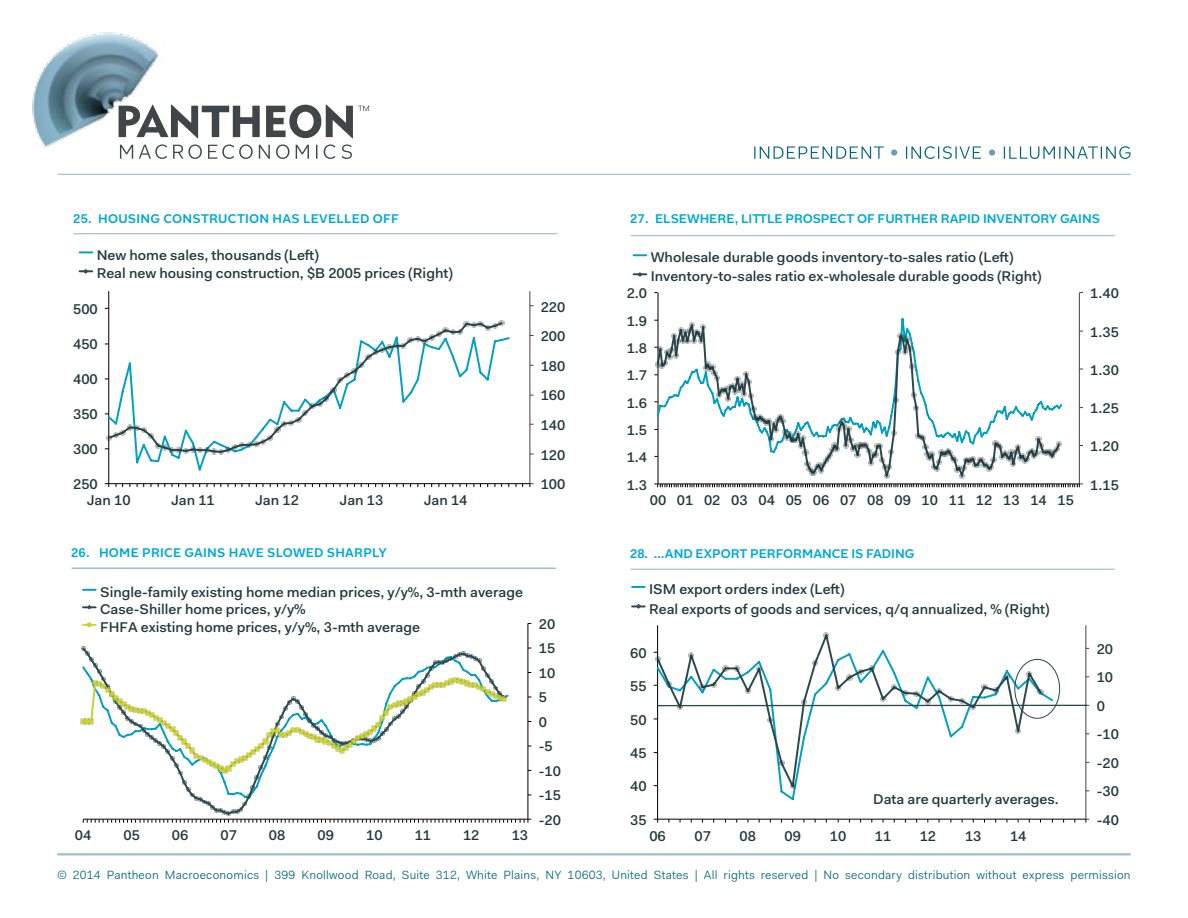
<style>
.page{position:relative;width:1188px;height:918px;background:#fff}
.page>*{position:absolute;margin:0;border:0;box-sizing:border-box;transform-origin:0 0}
.t1{font:500 14.25px/17.5px "Fakt Pro";color:#22383b}
.t2{font:500 14.1px/19px "Fakt Pro";color:#22383b}
.t3{font:600 12.75px "Fakt Pro";color:#00a9d5}
.t4{font:600 12.75px "Fakt Pro";letter-spacing:.02em;color:#00a9d5}
.t5{font:12px "Fakt Pro Blond";letter-spacing:.02em;color:#00667d}
</style>
<div class="page">
<hr style="left:57px;top:174px;width:1074px;height:1px;background:#9bbfcd">
<hr style="left:57px;top:853px;width:1074px;height:2px;background:#9bbfcd">
<svg style="left:1004px;top:146px;width:127px;height:13px"></svg>
<div style="left:989px;top:149px;width:6px;height:7px;background:#63a0b3;border-radius:50%"></div>
<svg style="left:906px;top:146px;width:75px;height:13px"></svg>
<div style="left:891px;top:149px;width:6px;height:7px;background:#63a0b3;border-radius:50%"></div>
<svg style="left:754px;top:146px;width:130px;height:13px"></svg>
<img style="left:32px;top:32px;width:166px;height:117px">
<svg style="left:120px;top:144px;width:232px;height:15px"></svg>
<svg style="left:119px;top:105px;width:250px;height:33px"></svg>
<hr style="left:530px;top:291px;width:1px;height:193px;background:#424242">
<hr style="left:108px;top:291px;width:1px;height:193px;background:#000">
<hr style="left:109px;top:483px;width:421px;height:1px;background:#000">
<svg style="left:418px;top:484px;width:7px;height:3px"></svg>
<svg style="left:474px;top:484px;width:7px;height:3px"></svg>
<svg style="left:108px;top:337px;width:402px;height:135px"></svg>
<svg style="left:105px;top:321px;width:399px;height:134px"></svg>
<svg style="left:80px;top:251px;width:12px;height:2px"></svg>
<svg style="left:80px;top:269px;width:12px;height:5px"></svg>
<hr style="left:73px;top:233px;width:484px;height:1px;background:#9bbfcd">
<hr style="left:631px;top:235px;width:484px;height:1px;background:#9bbfcd">
<hr style="left:631px;top:569px;width:484px;height:1px;background:#9bbfcd">
<hr style="left:1079px;top:293px;width:1px;height:191px;background:#424242">
<hr style="left:658px;top:293px;width:1px;height:191px;background:#000">
<svg style="left:654px;top:484px;width:429px;height:3px"></svg>
<svg style="left:654px;top:320px;width:408px;height:158px"></svg>
<svg style="left:634px;top:254px;width:12px;height:2px"></svg>
<svg style="left:634px;top:272px;width:12px;height:5px"></svg>
<hr style="left:1086px;top:625px;width:1px;height:194px;background:#424242">
<hr style="left:657px;top:625px;width:1px;height:194px;background:#000">
<hr style="left:658px;top:819px;width:428px;height:1px;background:#000">
<svg style="left:657px;top:633px;width:386px;height:156px"></svg>
<svg style="left:654px;top:652px;width:6px;height:9px"></svg>
<svg style="left:666px;top:681px;width:5px;height:6px"></svg>
<svg style="left:677px;top:706px;width:6px;height:4px"></svg>
<svg style="left:689px;top:653px;width:5px;height:5px"></svg>
<svg style="left:700px;top:685px;width:5px;height:5px"></svg>
<svg style="left:711px;top:682px;width:5px;height:5px"></svg>
<svg style="left:723px;top:666px;width:5px;height:5px"></svg>
<svg style="left:734px;top:666px;width:5px;height:5px"></svg>
<svg style="left:745px;top:689px;width:6px;height:5px"></svg>
<svg style="left:756px;top:666px;width:6px;height:6px"></svg>
<svg style="left:768px;top:718px;width:5px;height:5px"></svg>
<svg style="left:779px;top:760px;width:5px;height:6px"></svg>
<svg style="left:790px;top:784px;width:5px;height:5px"></svg>
<svg style="left:801px;top:700px;width:6px;height:5px"></svg>
<svg style="left:813px;top:661px;width:5px;height:5px"></svg>
<svg style="left:824px;top:633px;width:5px;height:5px"></svg>
<svg style="left:836px;top:685px;width:5px;height:5px"></svg>
<svg style="left:847px;top:675px;width:5px;height:5px"></svg>
<svg style="left:858px;top:669px;width:5px;height:5px"></svg>
<svg style="left:869px;top:666px;width:5px;height:5px"></svg>
<svg style="left:880px;top:696px;width:6px;height:5px"></svg>
<svg style="left:892px;top:685px;width:5px;height:5px"></svg>
<svg style="left:903px;top:690px;width:5px;height:6px"></svg>
<svg style="left:914px;top:691px;width:5px;height:5px"></svg>
<svg style="left:925px;top:699px;width:5px;height:5px"></svg>
<svg style="left:936px;top:689px;width:6px;height:5px"></svg>
<svg style="left:948px;top:696px;width:17px;height:7px"></svg>
<svg style="left:971px;top:706px;width:5px;height:4px"></svg>
<svg style="left:982px;top:685px;width:5px;height:5px"></svg>
<svg style="left:993px;top:688px;width:5px;height:5px"></svg>
<svg style="left:1004px;top:674px;width:6px;height:5px"></svg>
<svg style="left:1015px;top:729px;width:6px;height:5px"></svg>
<svg style="left:1027px;top:671px;width:5px;height:5px"></svg>
<svg style="left:1038px;top:690px;width:5px;height:5px"></svg>
<svg style="left:632px;top:586px;width:13px;height:2px"></svg>
<svg style="left:632px;top:604px;width:13px;height:5px"></svg>
<hr style="left:658px;top:705px;width:429px;height:1px;background:#2c484c">
<div style="left:1014px;top:659px;width:46px;height:60px;border:1px solid #2c484c;border-radius:50%"></div>
<hr style="left:72px;top:568px;width:484px;height:1px;background:#9bbfcd">
<hr style="left:528px;top:623px;width:1px;height:196px;background:#000">
<svg style="left:81px;top:647px;width:450px;height:176px"></svg>
<svg style="left:83px;top:589px;width:13px;height:2px"></svg>
<svg style="left:83px;top:605px;width:13px;height:5px"></svg>
<svg style="left:83px;top:623px;width:13px;height:4px"></svg>
<p class="t4" style="left:73px;top:210px;width:327px">25. HOUSING CONSTRUCTION HAS LEVELLED OFF</p>
<p class="t3" style="left:630px;top:210px;width:471px">27. ELSEWHERE, LITTLE PROSPECT OF FURTHER RAPID INVENTORY GAINS</p>
<p class="t1" style="left:97px;top:245px;width:358px;line-height:18.9px">New home sales, thousands (Left)<br>Real new housing construction, $B 2005 prices (Right)</p>
<p class="t2" style="left:651px;top:248px;width:392px">Wholesale durable goods inventory-to-sales ratio (Left)<br>Inventory-to-sales ratio ex-wholesale durable goods (Right)</p>
<p class="t2" style="left:627px;top:284px;width:22px">2.0</p>
<p class="t2" style="left:1090px;top:284px;width:30px">1.40</p>
<p class="t1" style="left:73px;top:301px;width:26px">500</p>
<p class="t1" style="left:73px;top:336px;width:26px">450</p>
<p class="t1" style="left:541px;top:298px;width:26px">220</p>
<p class="t1" style="left:541px;top:327px;width:26px">200</p>
<p class="t2" style="left:627px;top:311px;width:22px">1.9</p>
<p class="t2" style="left:627px;top:339px;width:22px">1.8</p>
<p class="t2" style="left:1090px;top:322px;width:30px">1.35</p>
<p class="t1" style="left:73px;top:371px;width:26px">400</p>
<p class="t1" style="left:541px;top:357px;width:26px">180</p>
<p class="t2" style="left:627px;top:366px;width:22px">1.7</p>
<p class="t2" style="left:1090px;top:360px;width:30px">1.30</p>
<p class="t1" style="left:73px;top:406px;width:26px">350</p>
<p class="t1" style="left:541px;top:387px;width:26px">160</p>
<p class="t1" style="left:541px;top:416px;width:26px">140</p>
<p class="t2" style="left:627px;top:393px;width:22px">1.6</p>
<p class="t2" style="left:627px;top:421px;width:22px">1.5</p>
<p class="t2" style="left:1090px;top:399px;width:30px">1.25</p>
<p class="t1" style="left:73px;top:441px;width:26px">300</p>
<p class="t1" style="left:541px;top:446px;width:26px">120</p>
<p class="t2" style="left:627px;top:448px;width:22px">1.4</p>
<p class="t2" style="left:1090px;top:437px;width:30px">1.20</p>
<p class="t1" style="left:73px;top:476px;width:26px">250</p>
<p class="t1" style="left:541px;top:476px;width:26px">100</p>
<p class="t2" style="left:627px;top:475px;width:22px">1.3</p>
<p class="t2" style="left:1090px;top:475px;width:30px">1.15</p>
<p class="t1" style="left:87px;top:491px;width:45px">Jan 10</p>
<p class="t1" style="left:171px;top:491px;width:45px">Jan 11</p>
<p class="t1" style="left:255px;top:491px;width:45px">Jan 12</p>
<p class="t1" style="left:340px;top:491px;width:45px">Jan 13</p>
<p class="t1" style="left:424px;top:491px;width:45px">Jan 14</p>
<p class="t2" style="left:650px;top:491px;width:426px">00 01 02 03 04 05 06 07 08 09 10 11 12 13 14 15</p>
<p class="t4" style="left:71px;top:544px;width:318px">26. HOME PRICE GAINS HAVE SLOWED SHARPLY</p>
<p class="t3" style="left:630px;top:545px;width:286px">28. …AND EXPORT PERFORMANCE IS FADING</p>
<p class="t1" style="left:100px;top:583px;width:424px">Single-family existing home median prices, y/y%, 3-mth average<br>Case-Shiller home prices, y/y%<br>FHFA existing home prices, y/y%, 3-mth average</p>
<p class="t1" style="left:539px;top:615px;width:18px">20</p>
<p class="t1" style="left:649px;top:579px;width:402px;line-height:19.5px">ISM export orders index (Left)<br>Real exports of goods and services, q/q annualized, % (Right)</p>
<p class="t1" style="left:539px;top:640px;width:18px">15</p>
<p class="t1" style="left:630px;top:644px;width:18px">60</p>
<p class="t1" style="left:1097px;top:640px;width:18px">20</p>
<p class="t1" style="left:539px;top:664px;width:18px">10</p>
<p class="t1" style="left:539px;top:689px;width:10px">5</p>
<p class="t1" style="left:630px;top:677px;width:18px">55</p>
<p class="t1" style="left:1097px;top:669px;width:18px">10</p>
<p class="t1" style="left:1097px;top:697px;width:10px">0</p>
<p class="t1" style="left:539px;top:713px;width:10px">0</p>
<p class="t1" style="left:630px;top:711px;width:18px">50</p>
<p class="t1" style="left:1097px;top:726px;width:24px">-10</p>
<p class="t1" style="left:539px;top:738px;width:15px">-5</p>
<p class="t1" style="left:539px;top:762px;width:24px">-10</p>
<p class="t1" style="left:630px;top:744px;width:18px">45</p>
<p class="t1" style="left:1097px;top:754px;width:24px">-20</p>
<p class="t1" style="left:539px;top:787px;width:24px">-15</p>
<p class="t1" style="left:630px;top:778px;width:18px">40</p>
<p class="t1" style="left:873px;top:790px;width:187px">Data are quarterly averages.</p>
<p class="t1" style="left:1097px;top:783px;width:24px">-30</p>
<p class="t1" style="left:539px;top:811px;width:24px">-20</p>
<p class="t1" style="left:630px;top:811px;width:18px">35</p>
<p class="t1" style="left:1097px;top:811px;width:24px">-40</p>
<p class="t1" style="left:75px;top:827px;width:18px">04</p>
<p class="t1" style="left:123px;top:827px;width:18px">05</p>
<p class="t1" style="left:172px;top:827px;width:18px">06</p>
<p class="t1" style="left:220px;top:827px;width:18px">07</p>
<p class="t1" style="left:269px;top:827px;width:18px">08</p>
<p class="t1" style="left:317px;top:827px;width:18px">09</p>
<p class="t1" style="left:366px;top:827px;width:18px">10</p>
<p class="t1" style="left:415px;top:827px;width:18px">11</p>
<p class="t1" style="left:463px;top:827px;width:18px">12</p>
<p class="t1" style="left:512px;top:827px;width:18px">13</p>
<p class="t1" style="left:649px;top:827px;width:18px">06</p>
<p class="t1" style="left:694px;top:827px;width:18px">07</p>
<p class="t1" style="left:740px;top:827px;width:18px">08</p>
<p class="t1" style="left:785px;top:827px;width:18px">09</p>
<p class="t1" style="left:830px;top:827px;width:18px">10</p>
<p class="t1" style="left:875px;top:827px;width:18px">11</p>
<p class="t1" style="left:920px;top:827px;width:18px">12</p>
<p class="t1" style="left:965px;top:827px;width:18px">13</p>
<p class="t1" style="left:1010px;top:827px;width:18px">14</p>
<p class="t5" style="left:57px;top:866px;width:1075px">© 2014 Pantheon Macroeconomics | 399 Knollwood Road, Suite 312, White Plains, NY 10603, United States | All rights reserved | No secondary distribution without express permission</p>
</div>
